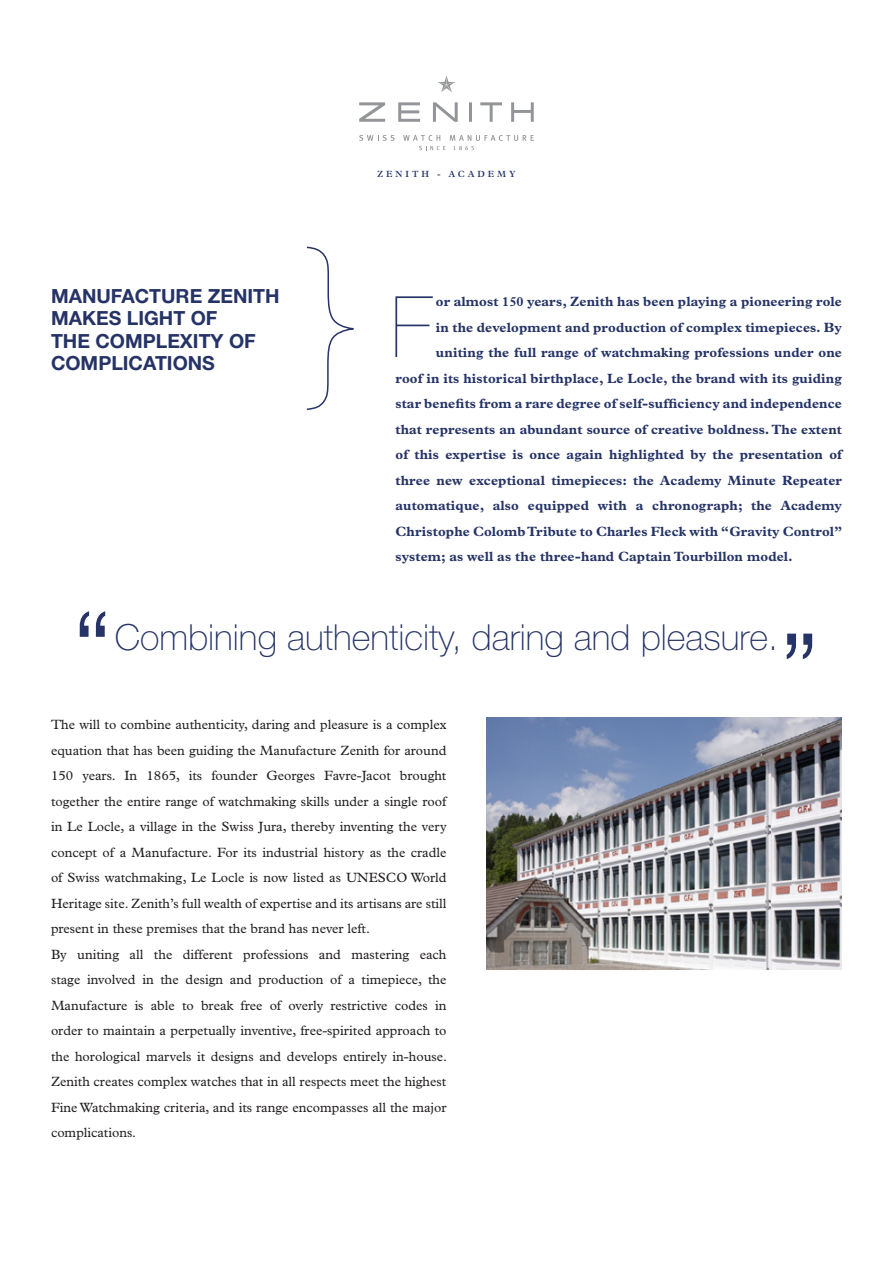
<style>
.page{position:relative;width:893px;height:1263px;background:#fff}
.page>*{position:absolute;margin:0;border:0;box-sizing:border-box;transform-origin:0 0}
.t1{font:200 84.9px "Helvetica Neue";color:#253366}
.t2{font:100 36px "Helvetica Neue";color:#253366}
.t3{font:700 19.5px/22.5px "Helvetica Neue";color:#253366}
.t4{font:13.5px/25.5px "Plantin";color:#231f20;text-align:justify}
.t5{font:700 13.5px "Plantin";letter-spacing:.01em;color:#253366}
.t6{font:600 9px "Plantin";letter-spacing:.32em;color:#253366}
</style>
<div class="page">
<svg style="left:438px;top:76px;width:17px;height:16px"></svg>
<svg style="left:359px;top:102px;width:175px;height:20px"></svg>
<svg style="left:359px;top:135px;width:35px;height:6px"></svg>
<svg style="left:403px;top:135px;width:131px;height:15px"></svg>
<svg style="left:80px;top:611px;width:25px;height:26px"></svg>
<svg style="left:787px;top:634px;width:25px;height:25px"></svg>
<svg style="left:306px;top:246px;width:48px;height:164px"></svg>
<img style="left:487px;top:718px;width:355px;height:251px">
<h3 class="t3" style="left:51px;top:284px;width:230px">MANUFACTURE ZENITH<br>MAKES LIGHT OF<br>THE COMPLEXITY OF<br>COMPLICATIONS</h3>
<p class="t6" style="left:377px;top:168px;width:140px">ZENITH - ACADEMY</p>
<h1 class="t1" style="left:391px;top:278px;width:42px">F</h1>
<p class="t5" style="left:436px;top:293px;width:407px">or almost 150 years, Zenith has been playing a pioneering role</p>
<p class="t5" style="left:436px;top:319px;width:407px">in the development and production of complex timepieces. By</p>
<p class="t5" style="left:436px;top:344px;width:407px">uniting the full range of watchmaking professions under one</p>
<p class="t5" style="left:395px;top:370px;width:448px">roof in its historical birthplace, Le Locle, the brand with its guiding</p>
<p class="t5" style="left:395px;top:395px;width:448px">star benefits from a rare degree of self-sufficiency and independence</p>
<p class="t5" style="left:395px;top:421px;width:448px">that represents an abundant source of creative boldness. The extent</p>
<p class="t5" style="left:395px;top:446px;width:448px">of this expertise is once again highlighted by the presentation of</p>
<p class="t5" style="left:395px;top:472px;width:448px">three new exceptional timepieces: the Academy Minute Repeater</p>
<p class="t5" style="left:395px;top:497px;width:448px">automatique, also equipped with a chronograph; the Academy</p>
<p class="t5" style="left:395px;top:523px;width:449px">Christophe Colomb Tribute to Charles Fleck with “Gravity Control”</p>
<p class="t5" style="left:395px;top:548px;width:399px">system; as well as the three-hand Captain Tourbillon model.</p>
<h2 class="t2" style="left:115px;top:617px;width:665px">Combining authenticity, daring and pleasure.</h2>
<p class="t4" style="left:51px;top:712px;width:398px">The will to combine authenticity, daring and pleasure is a complex equation that has been guiding the Manufacture Zenith for around 150 years. In 1865, its founder Georges Favre-Jacot brought together the entire range of watchmaking skills under a single roof in Le Locle, a village in the Swiss Jura, thereby inventing the very concept of a Manufacture. For its industrial history as the cradle of Swiss watchmaking, Le Locle is now listed as UNESCO</p>
<p class="t4" style="left:51px;top:865px;width:397px;text-align:left;text-indent:360px">World Heritage site. Zenith’s full wealth of expertise and its artisans are still present in these premises that the brand has never left.<br>By uniting all the different professions and mastering each stage involved in the design and production of a timepiece, the Manufacture is able to break free of overly restrictive codes in order to maintain a perpetually inventive, free-spirited approach to the horological marvels it designs and develops entirely in-house.<br>Zenith creates complex watches that in all respects meet the highest Fine Watchmaking criteria, and its range encompasses all the major complications.</p>
</div>
